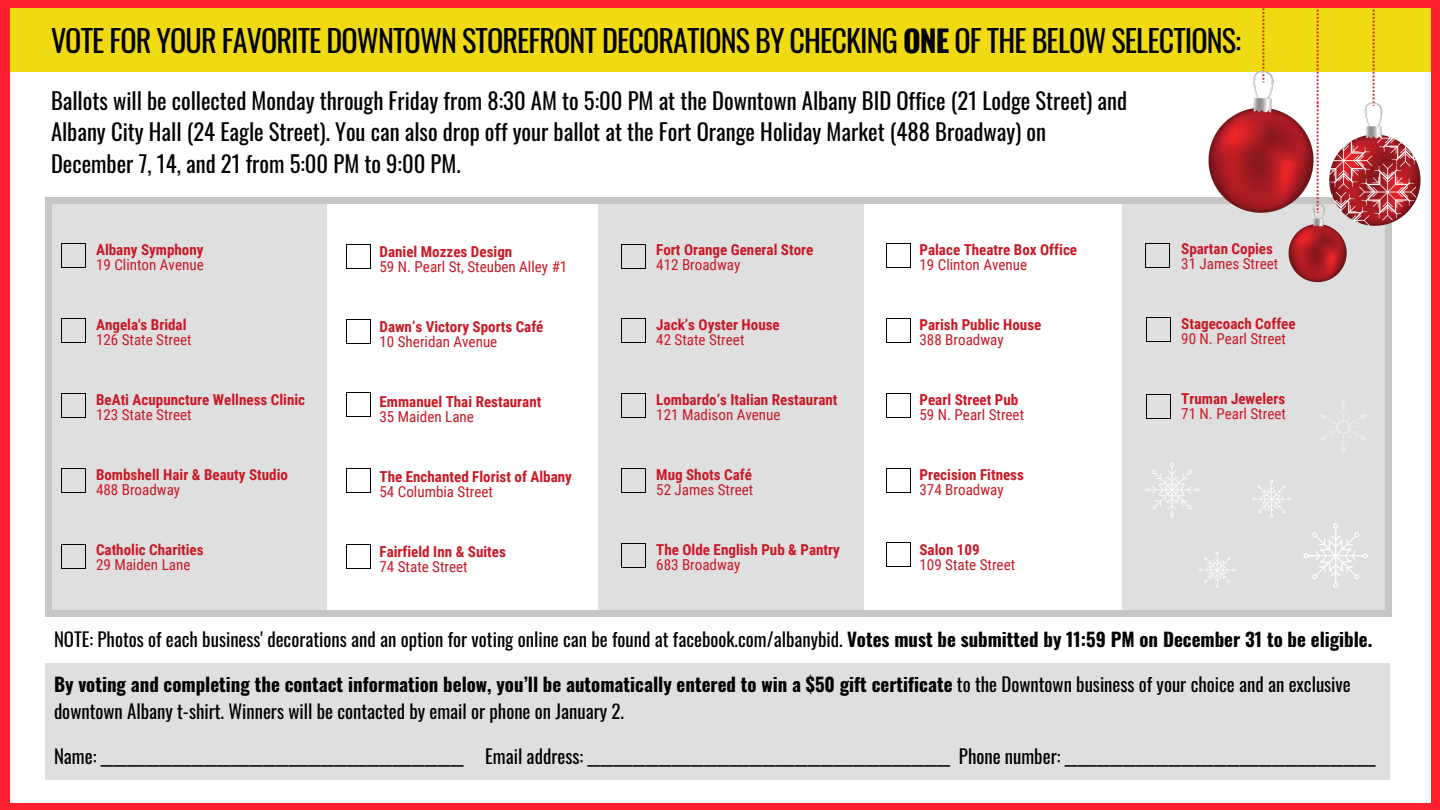
<style>
.page{position:relative;width:1440px;height:810px;background:#fff}
.page>*{position:absolute;margin:0;border:0;box-sizing:border-box;transform-origin:0 0}
.t1{font:30.2px "Oswald";letter-spacing:-.03em;color:#000}
.t2{font:22.6px/31.5px "Oswald";color:#000}
.t3{font:18.9px/26.2px "Oswald";color:#000}
.t4{font:700 15.1px "Roboto Condensed";color:#c91925}
.t5{font:15.1px "Roboto Condensed";color:#c91925}
.s1{font-weight:700}
</style>
<div class="page">
<div style="left:0;top:0;width:1440px;height:72px;background:#f0da14"></div>
<div style="left:45px;top:664px;width:1345px;height:116px;background:#e0dfdf"></div>
<div style="left:51px;top:202px;width:275px;height:408px;background:#e0dfdf"></div>
<div style="left:599px;top:202px;width:265px;height:408px;background:#e0dfdf"></div>
<div style="left:1122px;top:202px;width:265px;height:408px;background:#e0dfdf"></div>
<svg style="left:62px;top:243px;width:24px;height:25px"></svg>
<svg style="left:62px;top:318px;width:24px;height:25px"></svg>
<svg style="left:62px;top:393px;width:24px;height:25px"></svg>
<div style="left:1385px;top:611px;width:7px;height:6px;background:#c7c6c6"></div>
<div style="left:45px;top:203px;width:7px;height:408px;background:#c7c6c6"></div>
<div style="left:45px;top:611px;width:7px;height:6px;background:#c7c6c6"></div>
<div style="left:1385px;top:203px;width:7px;height:408px;background:#c7c6c6"></div>
<div style="left:51px;top:611px;width:1335px;height:6px;background:#c7c6c6"></div>
<div style="left:45px;top:197px;width:7px;height:6px;background:#c7c6c6"></div>
<div style="left:51px;top:197px;width:1335px;height:6px;background:#c7c6c6"></div>
<img style="left:1106px;top:8px;width:315px;height:275px">
<svg style="left:62px;top:468px;width:24px;height:25px"></svg>
<svg style="left:62px;top:544px;width:24px;height:25px"></svg>
<svg style="left:346px;top:244px;width:25px;height:25px"></svg>
<svg style="left:347px;top:319px;width:24px;height:25px"></svg>
<svg style="left:347px;top:392px;width:24px;height:25px"></svg>
<svg style="left:346px;top:468px;width:25px;height:25px"></svg>
<div style="left:1431px;top:803px;width:9px;height:7px;background:#ff202f"></div>
<div style="left:0;top:7px;width:9px;height:796px;background:#ff202f"></div>
<div style="left:0;top:803px;width:9px;height:7px;background:#ff202f"></div>
<div style="left:1431px;top:7px;width:9px;height:796px;background:#ff202f"></div>
<div style="left:9px;top:803px;width:1423px;height:7px;background:#ff202f"></div>
<div style="left:1431px;top:0;width:9px;height:8px;background:#ff202f"></div>
<div style="left:0;top:0;width:9px;height:8px;background:#ff202f"></div>
<div style="left:9px;top:0;width:1423px;height:8px;background:#ff202f"></div>
<svg style="left:347px;top:544px;width:24px;height:25px"></svg>
<svg style="left:621px;top:244px;width:25px;height:25px"></svg>
<svg style="left:621px;top:318px;width:25px;height:25px"></svg>
<svg style="left:621px;top:393px;width:25px;height:25px"></svg>
<svg style="left:621px;top:468px;width:25px;height:25px"></svg>
<svg style="left:621px;top:543px;width:25px;height:25px"></svg>
<svg style="left:886px;top:243px;width:25px;height:25px"></svg>
<svg style="left:886px;top:318px;width:25px;height:25px"></svg>
<svg style="left:886px;top:393px;width:25px;height:25px"></svg>
<svg style="left:886px;top:468px;width:25px;height:25px"></svg>
<svg style="left:886px;top:542px;width:25px;height:25px"></svg>
<svg style="left:1145px;top:243px;width:25px;height:25px"></svg>
<svg style="left:1146px;top:317px;width:25px;height:25px"></svg>
<svg style="left:1146px;top:394px;width:25px;height:25px"></svg>
<svg style="left:1144px;top:462px;width:56px;height:55px"></svg>
<svg style="left:1320px;top:401px;width:46px;height:52px"></svg>
<svg style="left:1304px;top:524px;width:64px;height:64px"></svg>
<svg style="left:1199px;top:552px;width:36px;height:36px"></svg>
<svg style="left:1252px;top:480px;width:39px;height:38px"></svg>
<h1 class="t1" style="left:51px;top:16px;width:1192px">VOTE FOR YOUR FAVORITE DOWNTOWN STOREFRONT DECORATIONS BY CHECKING <span class="s1">ONE</span> OF THE BELOW SELECTIONS:</h1>
<p class="t2" style="left:51px;top:84px;width:1078px">Ballots will be collected Monday through Friday from 8:30 AM to 5:00 PM at the Downtown Albany BID Office (21 Lodge Street) and<br>Albany City Hall (24 Eagle Street). You can also drop off your ballot at the Fort Orange Holiday Market (488 Broadway) on<br>December 7, 14, and 21 from 5:00 PM to 9:00 PM.</p>
<p class="t4" style="left:96px;top:241px;width:109px">Albany Symphony</p>
<p class="t5" style="left:96px;top:256px;width:109px">19 Clinton Avenue</p>
<p class="t4" style="left:380px;top:243px;width:134px">Daniel Mozzes Design</p>
<p class="t5" style="left:380px;top:258px;width:189px">59 N. Pearl St, Steuben Alley #1</p>
<p class="t4" style="left:656px;top:241px;width:159px">Fort Orange General Store</p>
<p class="t5" style="left:656px;top:256px;width:86px">412 Broadway</p>
<p class="t4" style="left:920px;top:241px;width:159px">Palace Theatre Box Office</p>
<p class="t5" style="left:920px;top:256px;width:109px">19 Clinton Avenue</p>
<p class="t4" style="left:1181px;top:240px;width:93px">Spartan Copies</p>
<p class="t5" style="left:1181px;top:255px;width:99px">31 James Street</p>
<p class="t4" style="left:96px;top:316px;width:92px">Angela's Bridal</p>
<p class="t5" style="left:96px;top:331px;width:97px">126 State Street</p>
<p class="t4" style="left:380px;top:318px;width:166px">Dawn’s Victory Sports Café</p>
<p class="t5" style="left:380px;top:333px;width:119px">10 Sheridan Avenue</p>
<p class="t4" style="left:656px;top:316px;width:125px">Jack’s Oyster House</p>
<p class="t5" style="left:656px;top:331px;width:90px">42 State Street</p>
<p class="t4" style="left:920px;top:316px;width:123px">Parish Public House</p>
<p class="t5" style="left:920px;top:331px;width:86px">388 Broadway</p>
<p class="t4" style="left:1181px;top:315px;width:116px">Stagecoach Coffee</p>
<p class="t5" style="left:1181px;top:330px;width:106px">90 N. Pearl Street</p>
<p class="t4" style="left:96px;top:391px;width:211px">BeAti Acupuncture Wellness Clinic</p>
<p class="t5" style="left:96px;top:406px;width:97px">123 State Street</p>
<p class="t4" style="left:380px;top:393px;width:163px">Emmanuel Thai Restaurant</p>
<p class="t5" style="left:380px;top:408px;width:96px">35 Maiden Lane</p>
<p class="t4" style="left:656px;top:391px;width:183px">Lombardo’s Italian Restaurant</p>
<p class="t5" style="left:656px;top:406px;width:126px">121 Madison Avenue</p>
<p class="t4" style="left:920px;top:391px;width:100px">Pearl Street Pub</p>
<p class="t5" style="left:920px;top:406px;width:106px">59 N. Pearl Street</p>
<p class="t4" style="left:1181px;top:390px;width:106px">Truman Jewelers</p>
<p class="t5" style="left:1181px;top:405px;width:106px">71 N. Pearl Street</p>
<p class="t4" style="left:96px;top:466px;width:194px">Bombshell Hair &amp; Beauty Studio</p>
<p class="t5" style="left:96px;top:481px;width:86px">488 Broadway</p>
<p class="t4" style="left:380px;top:468px;width:194px">The Enchanted Florist of Albany</p>
<p class="t5" style="left:380px;top:483px;width:115px">54 Columbia Street</p>
<p class="t4" style="left:656px;top:466px;width:97px">Mug Shots Café</p>
<p class="t5" style="left:656px;top:481px;width:99px">52 James Street</p>
<p class="t4" style="left:920px;top:466px;width:106px">Precision Fitness</p>
<p class="t5" style="left:920px;top:481px;width:86px">374 Broadway</p>
<p class="t4" style="left:96px;top:541px;width:109px">Catholic Charities</p>
<p class="t5" style="left:96px;top:556px;width:96px">29 Maiden Lane</p>
<p class="t4" style="left:380px;top:543px;width:128px">Fairfield Inn &amp; Suites</p>
<p class="t5" style="left:380px;top:558px;width:90px">74 State Street</p>
<p class="t4" style="left:656px;top:541px;width:185px">The Olde English Pub &amp; Pantry</p>
<p class="t5" style="left:656px;top:556px;width:86px">683 Broadway</p>
<p class="t4" style="left:920px;top:541px;width:62px">Salon 109</p>
<p class="t5" style="left:920px;top:556px;width:97px">109 State Street</p>
<p class="t3" style="left:54px;top:626px;width:1320px">NOTE: Photos of each business' decorations and an option for voting online can be found at facebook.com/albanybid. <span class="s1">Votes must be submitted by 11:59 PM on December 31 to be eligible.</span></p>
<p class="t3" style="left:54px;top:671px;width:1298px"><span class="s1">By voting and completing the contact information below, you’ll be automatically entered to win a $50 gift certificate</span> to the Downtown business of your choice and an exclusive downtown Albany t-shirt. Winners will be contacted by email or phone on January 2.</p>
<p class="t3" style="left:54px;top:743px;width:1323px">Name: ________________________________________________________ Email address: ________________________________________________________ Phone number: ________________________________________________</p>
</div>
